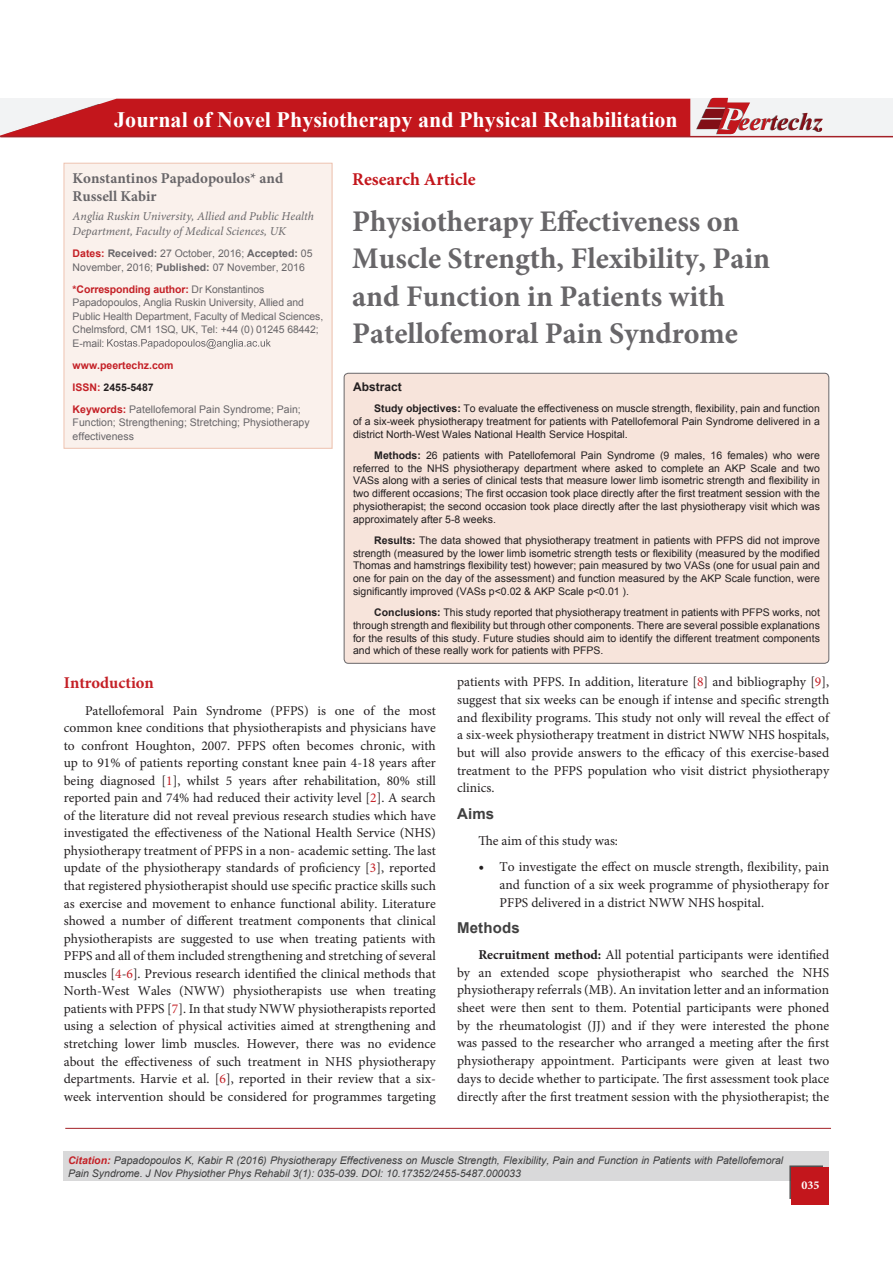
<style>
.page{position:relative;width:893px;height:1263px;background:#fff}
.page>*{position:absolute;margin:0;border:0;box-sizing:border-box;transform-origin:0 0}
.t1{font:700 30px/37.5px "Minion Pro";color:#686669}
.t2{font:italic 700 24.9px "Times New Roman";color:#606060}
.t3{font:700 22.05px "Times New Roman";color:#fff}
.t4{font:700 18px "Minion Pro";color:#c3161c}
.subsideheadding{font:700 16.5px "Minion Pro";color:#c42026}
.t5{font:700 15px/18px "Minion Pro";color:#686669}
.subsideheadding-2{font:700 15px "Arial";letter-spacing:.01em;color:#404040}
.bodyText{font:13.5px/17.5px "Minion Pro";color:#231f20;text-align:justify}
.t6{font:italic 12px/15px "Minion Pro";color:#686669}
.t7{font:700 12px "Arial";color:#231f20}
.t8{font:700 12px "Minion Pro";color:#fff}
.bodyText-2{font:10.5px/12.8px "Arial";color:#231f20;text-align:justify}
.t9{font:10.5px/13.5px "Arial";letter-spacing:-.01em;color:#686669}
.Pa1{font:italic 10.5px/13.5px "Arial";color:#3e3e3f}
.t10{font:700 10.5px "Arial";color:#c42026}
.t11{font:700 10.5px "Arial";color:#231f20}
.s1{font-weight:700;color:#c42026}
.s2{font-weight:700}
.s3{color:#c42026}
.s4{font-size:15px}
</style>
<div class="page">
<div style="left:0;top:99px;width:893px;height:38px;background:#f2f3f4"></div>
<svg style="left:0;top:99px;width:690px;height:37px;background:#c6282e"></svg>
<hr style="left:0;top:136px;width:893px;height:1px;background:#a42127">
<svg style="left:696px;top:98px;width:127px;height:36px"></svg>
<div style="left:64px;top:1151px;width:765px;height:30px;background:#d9d9da"></div>
<hr style="left:65px;top:1128px;width:766px;height:1px;background:#a42127">
<div style="left:789px;top:1165px;width:34px;height:34px;background:#231f20;opacity:.75"></div>
<svg style="left:792px;top:1167px;width:37px;height:38px"></svg>
<div style="left:64px;top:163px;width:268px;height:285px;background:#faf1ec"></div>
<svg style="left:107px;top:339px;width:164px;height:10px"></svg>
<div style="left:64px;top:163px;width:268px;height:285px;border:1px solid #eec3b1"></div>
<div style="left:344px;top:373px;width:485px;height:290px;background:#f7e4db;border-radius:4px"></div>
<div style="left:344px;top:373px;width:485px;height:291px;border:1px solid #686669;border-radius:4px"></div>
<p class="t3" style="left:114px;top:103px;width:565px">Journal of Novel Physiotherapy and Physical Rehabilitation</p>
<h2 class="t2" style="left:738px;top:104px;width:86px">eertechz</h2>
<p class="t5" style="left:73px;top:169px;width:212px">Konstantinos Papadopoulos* and<br>Russell Kabir</p>
<p class="t6" style="left:73px;top:209px;width:243px">Anglia Ruskin University, Allied and Public Health<br>Department, Faculty of Medical Sciences, UK</p>
<p class="t9" style="left:73px;top:247px;width:241px"><span class="s1">Dates:</span> <span class="s2">Received:</span> 27 October, 2016; <span class="s2">Accepted:</span> 05<br>November, 2016; <span class="s2">Published:</span> 07 November, 2016</p>
<p class="t9" style="left:73px;top:282px;width:252px"><span class="s1">*Corresponding author:</span> Dr Konstantinos Papadopoulos, Anglia Ruskin University, Allied and Public Health Department, Faculty of Medical Sciences, Chelmsford, CM1 1SQ, UK, Tel: +44 (0) 01245 68442; E-mail:</p>
<p class="t10" style="left:73px;top:357px;width:102px">www.peertechz.com</p>
<p class="t11" style="left:73px;top:379px;width:83px"><span class="s3">ISSN:</span> 2455-5487</p>
<p class="t9" style="left:73px;top:402px;width:238px"><span class="s1">Keywords:</span> Patellofemoral Pain Syndrome; Pain;<br>Function; Strengthening; Stretching; Physiotherapy effectiveness</p>
<p class="t4" style="left:352px;top:166px;width:125px">Research Article</p>
<p class="t1" style="left:352px;top:202px;width:419px">Physiotherapy Effectiveness on<br>Muscle Strength, Flexibility, Pain and Function in Patients with<br>Patellofemoral Pain Syndrome</p>
<p class="t7" style="left:353px;top:378px;width:50px">Abstract</p>
<p class="bodyText-2" style="left:353px;top:402px;width:468px;text-indent:21px"><span class="s2">Study objectives:</span> To evaluate the effectiveness on muscle strength, flexibility, pain and function of a six-week physiotherapy treatment for patients with Patellofemoral Pain Syndrome delivered in a district North-West Wales National Health Service Hospital.</p>
<p class="bodyText-2" style="left:353px;top:449px;width:468px;text-indent:21px"><span class="s2">Methods:</span> 26 patients with Patellofemoral Pain Syndrome (9 males, 16 females) who were referred to the NHS physiotherapy department where asked to complete an AKP Scale and two VASs along with a series of clinical tests that measure lower limb isometric strength and flexibility in two different occasions; The first occasion took place directly after the first treatment session with the physiotherapist; the second occasion took place directly after the last physiotherapy visit which was approximately after 5-8 weeks.</p>
<p class="bodyText-2" style="left:353px;top:534px;width:468px;text-indent:21px"><span class="s2">Results:</span> The data showed that physiotherapy treatment in patients with PFPS did not improve strength (measured by the lower limb isometric strength tests or flexibility (measured by the modified Thomas and hamstrings flexibility test) however; pain measured by two VASs (one for usual pain and one for pain on the day of the assessment) and function measured by the AKP Scale function, were significantly improved (VASs p&lt;0.02 &amp; AKP Scale p&lt;0.01 ).</p>
<p class="bodyText-2" style="left:353px;top:606px;width:468px;text-indent:21px"><span class="s2">Conclusions:</span> This study reported that physiotherapy treatment in patients with PFPS works, not through strength and flexibility but through other components. There are several possible explanations for the results of this study. Future studies should aim to identify the different treatment components and which of these really work for patients with PFPS.</p>
<p class="subsideheadding" style="left:64px;top:671px;width:92px">Introduction</p>
<p class="bodyText" style="left:64px;top:701px;width:374px;text-indent:21px">Patellofemoral Pain Syndrome (PFPS) is one of the most common knee conditions that physiotherapists and physicians have to confront Houghton, 2007. PFPS often becomes chronic, with up to 91% of patients reporting constant knee pain 4-18 years after being diagnosed [<span class="s3">1</span>], whilst 5 years after rehabilitation, 80% still reported pain and 74% had reduced their activity level [<span class="s3">2</span>]. A search of the literature did not reveal previous research studies which have investigated the effectiveness of the National Health Service (NHS) physiotherapy treatment of PFPS in a non- academic setting. The last update of the physiotherapy standards of proficiency [<span class="s3">3</span>], reported that registered physiotherapist should use specific practice skills such as exercise and movement to enhance functional ability. Literature showed a number of different treatment components that clinical physiotherapists are suggested to use when treating patients with PFPS and all of them included strengthening and stretching of several muscles [<span class="s3">4</span>-<span class="s3">6</span>]. Previous research identified the clinical methods that North-West Wales (NWW) physiotherapists use when treating patients with PFPS [<span class="s3">7</span>]. In that study NWW physiotherapists reported using a selection of physical activities aimed at strengthening and stretching lower limb muscles. However, there was no evidence about the effectiveness of such treatment in NHS physiotherapy departments. Harvie et al. [<span class="s3">6</span>], reported in their review that a six&shy;week intervention should be considered for programmes targeting</p>
<p class="bodyText" style="left:457px;top:673px;width:374px">patients with PFPS. In addition, literature [<span class="s3">8</span>] and bibliography [<span class="s3">9</span>], suggest that six weeks can be enough if intense and specific strength and flexibility programs. This study not only will reveal the effect of a six-week physiotherapy treatment in district NWW NHS hospitals, but will also provide answers to the efficacy of this exercise-based treatment to the PFPS population who visit district physiotherapy clinics.</p>
<p class="subsideheadding-2" style="left:457px;top:803px;width:39px">Aims</p>
<p class="bodyText" style="left:478px;top:832px;width:141px">The aim of this study was:</p>
<p class="bodyText" style="left:500px;top:858px;width:331px;text-indent:-21px"><span class="s4">•</span> To investigate the effect on muscle strength, flexibility, pain and function of a six week programme of physiotherapy for PFPS delivered in a district NWW NHS hospital.</p>
<p class="subsideheadding-2" style="left:457px;top:917px;width:64px">Methods</p>
<p class="bodyText" style="left:457px;top:946px;width:374px;text-indent:21px"><span class="s2">Recruitment method:</span> All potential participants were identified by an extended scope physiotherapist who searched the NHS physiotherapy referrals (MB). An invitation letter and an information sheet were then sent to them. Potential participants were phoned by the rheumatologist (JJ) and if they were interested the phone was passed to the researcher who arranged a meeting after the first physiotherapy appointment. Participants were given at least two days to decide whether to participate. The first assessment took place directly after the first treatment session with the physiotherapist; the</p>
<p class="Pa1" style="left:68px;top:1153px;width:717px"><span class="s1">Citation:</span> Papadopoulos K, Kabir R (2016) Physiotherapy Effectiveness on Muscle Strength, Flexibility, Pain and Function in Patients with Patellofemoral<br>Pain Syndrome. J Nov Physiother Phys Rehabil 3(1): 035-039. DOI: 10.17352/2455-5487.000033</p>
<p class="t8" style="left:801px;top:1176px;width:19px">035</p>
</div>
